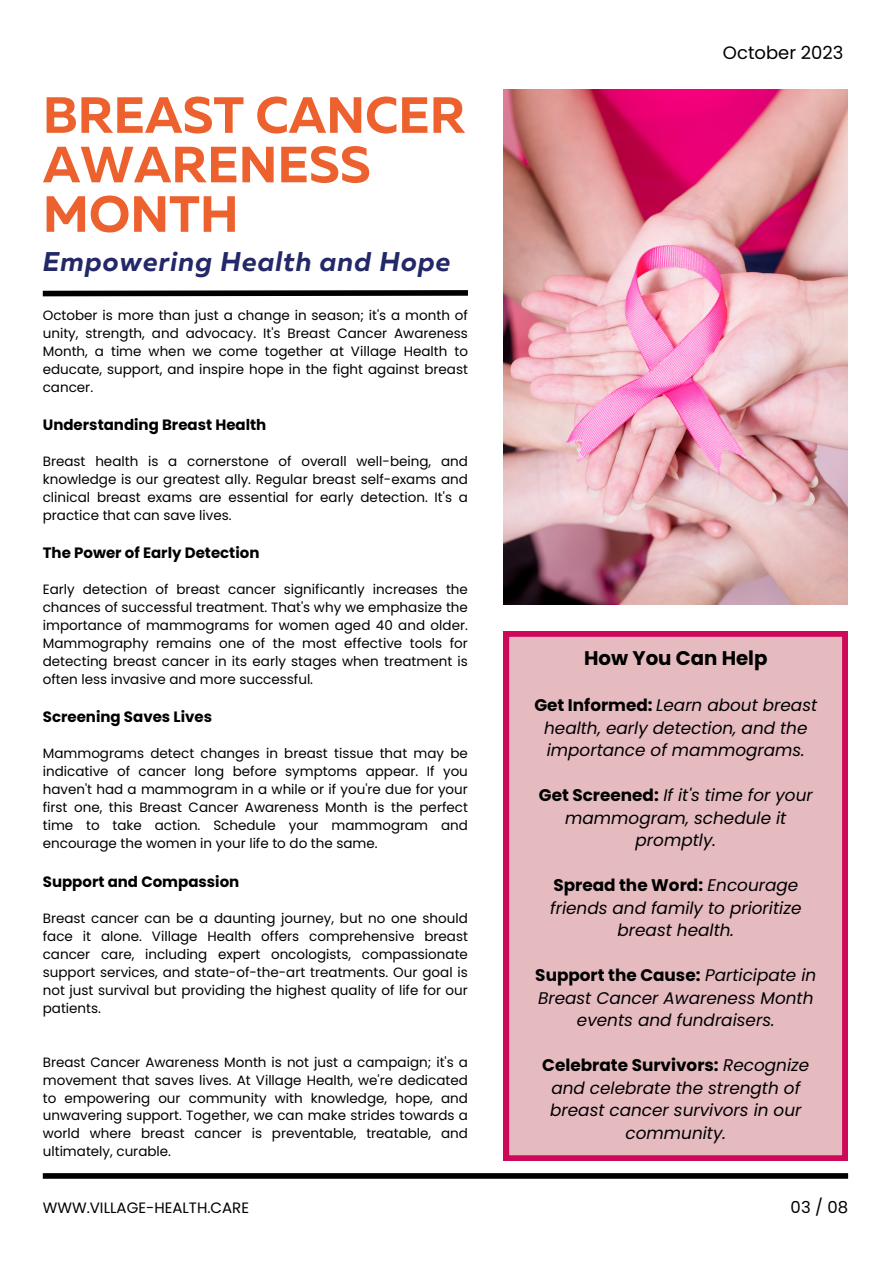
<style>
.page{position:relative;width:893px;height:1264px;background:#fff}
.page>*{position:absolute;margin:0;border:0;box-sizing:border-box;transform-origin:0 0}
.t1{font:700 50.85px/49.5px "Muller";color:#ec612d}
.t2{font:italic 700 27px "Muller";letter-spacing:.035em;color:#232868}
.t3{font:700 19.8px "Poppins";color:#000}
.t4{font:18px "Poppins";color:#000}
.t5{font:italic 16.8px/22.5px "Poppins";color:#000;text-align:center}
.t6{font:16.5px "Poppins";color:#000}
.t7{font:700 15px "Poppins";color:#000}
.t8{font:15px "Poppins";color:#000}
.t9{font:13.5px/18px "Poppins";color:#000;text-align:justify}
.s1{font-weight:700;font-style:normal}
</style>
<div class="page">
<img style="left:503px;top:89px;width:344px;height:515px">
<div style="left:43px;top:1173px;width:805px;height:5px;background:#000"></div>
<svg style="left:42px;top:290px;width:426px;height:7px;background:#323232"></svg>
<div style="left:503px;top:631px;width:344px;height:529px;background:#e5bbc0"></div>
<p class="t1" style="left:43px;top:94px;width:424px">BREAST CANCER<br>AWARENESS<br>MONTH</p>
<p class="t2" style="left:43px;top:250px;width:409px">Empowering Health and Hope</p>
<p class="t9" style="left:43px;top:306px;width:426px">October is more than just a change in season; it's a month of unity, strength, and advocacy. It's Breast Cancer Awareness Month, a time when we come together at Village Health to educate, support, and inspire hope in the fight against breast cancer.</p>
<p class="t7" style="left:43px;top:414px;width:225px">Understanding Breast Health</p>
<p class="t9" style="left:43px;top:452px;width:426px">Breast health is a cornerstone of overall well-being, and knowledge is our greatest ally. Regular breast self-exams and clinical breast exams are essential for early detection. It's a practice that can save lives.</p>
<p class="t7" style="left:43px;top:542px;width:218px">The Power of Early Detection</p>
<p class="t9" style="left:43px;top:580px;width:426px">Early detection of breast cancer significantly increases the chances of successful treatment. That's why we emphasize the importance of mammograms for women aged 40 and older.<br>Mammography remains one of the most effective tools for detecting breast cancer in its early stages when treatment is often less invasive and more successful.</p>
<p class="t7" style="left:43px;top:706px;width:171px">Screening Saves Lives</p>
<p class="t9" style="left:43px;top:744px;width:426px">Mammograms detect changes in breast tissue that may be indicative of cancer long before symptoms appear. If you haven't had a mammogram in a while or if you're due for your first one, this Breast Cancer Awareness Month is the perfect time to take action. Schedule your mammogram and encourage the women in your life to do the same.</p>
<p class="t7" style="left:43px;top:870px;width:198px">Support and Compassion</p>
<p class="t9" style="left:43px;top:908px;width:426px">Breast cancer can be a daunting journey, but no one should face it alone. Village Health offers comprehensive breast cancer care, including expert oncologists, compassionate support services, and state-of-the-art treatments. Our goal is not just survival but providing the highest quality of life for our patients.</p>
<p class="t9" style="left:43px;top:1052px;width:426px">Breast Cancer Awareness Month is not just a campaign; it's a movement that saves lives. At Village Health, we're dedicated to empowering our community with knowledge, hope, and unwavering support. Together, we can make strides towards a world where breast cancer is preventable, treatable, and ultimately, curable.</p>
<p class="t4" style="left:723px;top:40px;width:122px">October 2023</p>
<p class="t3" style="left:584px;top:644px;width:185px">How You Can Help</p>
<p class="t5" style="left:534px;top:694px;width:284px"><span class="s1">Get Informed:</span> Learn about breast health, early detection, and the importance of mammograms.</p>
<p class="t5" style="left:539px;top:784px;width:275px"><span class="s1">Get Screened:</span> If it's time for your mammogram, schedule it promptly.</p>
<p class="t5" style="left:550px;top:874px;width:253px"><span class="s1">Spread the Word:</span> Encourage friends and family to prioritize breast health.</p>
<p class="t5" style="left:535px;top:964px;width:282px"><span class="s1">Support the Cause:</span> Participate in<br>Breast Cancer Awareness Month events and fundraisers.</p>
<p class="t5" style="left:542px;top:1054px;width:268px"><span class="s1">Celebrate Survivors:</span> Recognize and celebrate the strength of breast cancer survivors in our community.</p>
<p class="t8" style="left:43px;top:1196px;width:208px">WWW.VILLAGE-HEALTH.CARE</p>
<p class="t6" style="left:790px;top:1195px;width:59px">03 / 08</p>
</div>
